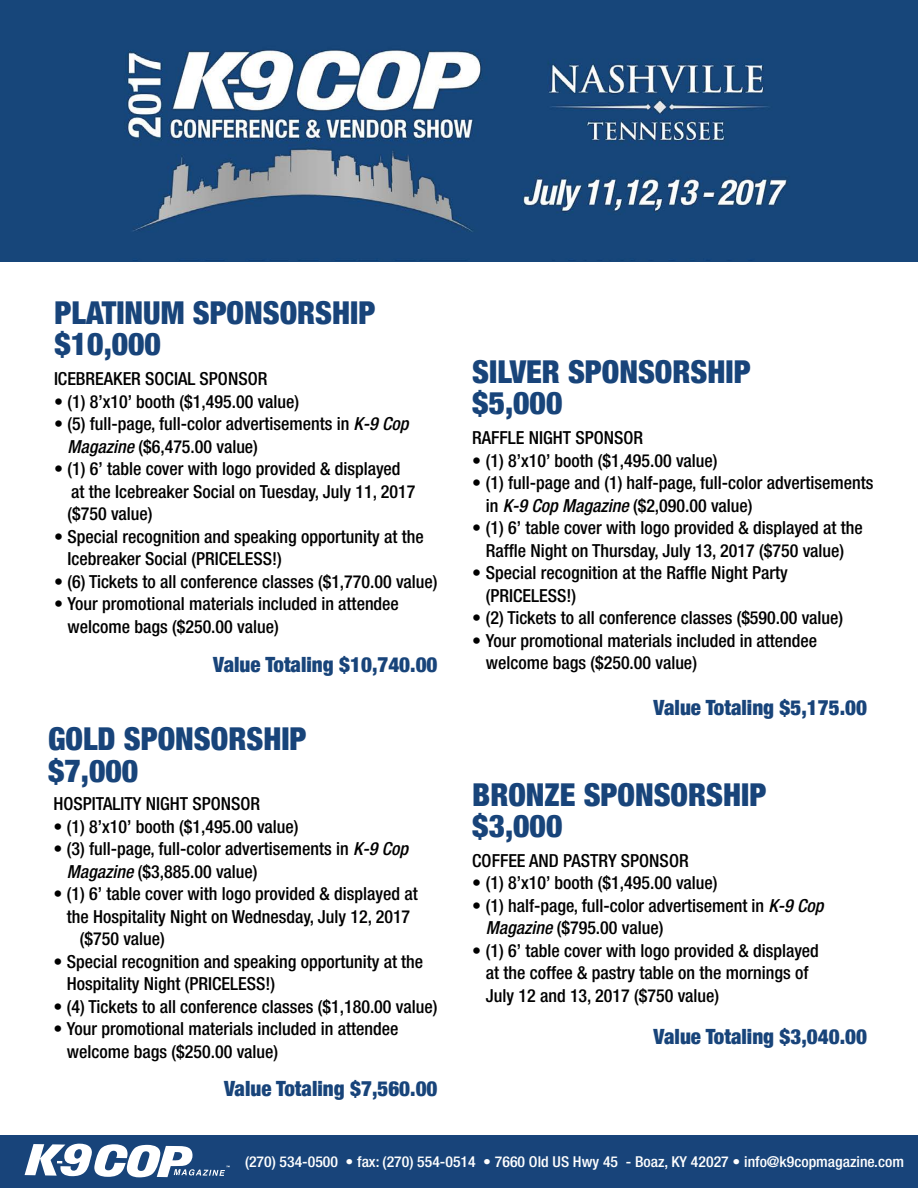
<style>
.page{position:relative;width:918px;height:1188px;background:#fff}
.page>*{position:absolute;margin:0;border:0;box-sizing:border-box;transform-origin:0 0}
.t1{font:900 condensed 31.5px/31.5px "Helvetica Neue";color:#18447a}
.t2{font:900 condensed 21px "Helvetica Neue";color:#18447a}
.t3{font:500 condensed 18px/22.5px "Helvetica Neue LT Std";color:#000}
.t4{font:500 condensed 15px "Helvetica Neue LT Std";color:#fff;scale:1.05 1}
.s1{font-style:italic}
</style>
<div class="page">
<div style="left:0;top:1135px;width:918px;height:53px;background:#18447a"></div>
<svg style="left:25px;top:1143px;width:205px;height:34px"></svg>
<div style="left:0;top:0;width:918px;height:261px;background:#17467a"></div>
<img style="left:124px;top:49px;width:664px;height:183px">
<h1 class="t1" style="left:55px;top:295px;width:322px">PLATINUM SPONSORSHIP $10,000</h1>
<p class="t3" style="left:54px;top:368px;width:215px">ICEBREAKER SOCIAL SPONSOR</p>
<p class="t3" style="left:54px;top:390px;width:247px">• (1) 8’x10’ booth ($1,495.00 value)</p>
<p class="t3" style="left:68px;top:413px;width:343px;text-indent:-14px">• (5) full-page, full-color advertisements in <span class="s1">K-9 Cop<br>Magazine</span> ($6,475.00 value)</p>
<p class="t3" style="left:68px;top:458px;width:349px;text-indent:-14px">• (1) 6’ table cover with logo provided &amp; displayed at the Icebreaker Social on Tuesday, July 11, 2017 ($750 value)</p>
<p class="t3" style="left:68px;top:525px;width:358px;text-indent:-14px">• Special recognition and speaking opportunity at the<br>Icebreaker Social (PRICELESS!)</p>
<p class="t3" style="left:54px;top:570px;width:385px">• (6) Tickets to all conference classes ($1,770.00 value)</p>
<p class="t3" style="left:68px;top:593px;width:333px;text-indent:-14px">• Your promotional materials included in attendee welcome bags ($250.00 value)</p>
<p class="t2" style="left:213px;top:647px;width:226px">Value Totaling $10,740.00</p>
<h1 class="t1" style="left:48px;top:722px;width:260px">GOLD SPONSORSHIP $7,000</h1>
<p class="t3" style="left:53px;top:793px;width:208px">HOSPITALITY NIGHT SPONSOR</p>
<p class="t3" style="left:53px;top:815px;width:247px">• (1) 8’x10’ booth ($1,495.00 value)</p>
<p class="t3" style="left:67px;top:838px;width:343px;text-indent:-14px">• (3) full-page, full-color advertisements in <span class="s1">K-9 Cop<br>Magazine</span> ($3,885.00 value)</p>
<p class="t3" style="left:53px;top:883px;width:366px">• (1) 6’ table cover with logo provided &amp; displayed at</p>
<p class="t3" style="left:67px;top:905px;width:345px">the Hospitality Night on Wednesday, July 12, 2017</p>
<p class="t3" style="left:80px;top:928px;width:86px">($750 value)</p>
<p class="t3" style="left:67px;top:950px;width:358px;text-indent:-14px">• Special recognition and speaking opportunity at the<br>Hospitality Night (PRICELESS!)</p>
<p class="t3" style="left:53px;top:995px;width:385px">• (4) Tickets to all conference classes ($1,180.00 value)</p>
<p class="t3" style="left:67px;top:1018px;width:333px;text-indent:-14px">• Your promotional materials included in attendee welcome bags ($250.00 value)</p>
<p class="t2" style="left:224px;top:1071px;width:215px">Value Totaling $7,560.00</p>
<h1 class="t1" style="left:472px;top:354px;width:280px">SILVER SPONSORSHIP $5,000</h1>
<p class="t3" style="left:472px;top:426px;width:172px">RAFFLE NIGHT SPONSOR</p>
<p class="t3" style="left:472px;top:449px;width:247px">• (1) 8’x10’ booth ($1,495.00 value)</p>
<p class="t3" style="left:486px;top:471px;width:389px;text-indent:-14px">• (1) full-page and (1) half-page, full-color advertisements in <span class="s1">K-9 Cop Magazine</span> ($2,090.00 value)</p>
<p class="t3" style="left:472px;top:516px;width:392px;text-align:center">• (1) 6’ table cover with logo provided &amp; displayed at the<br>Raffle Night on Thursday, July 13, 2017 ($750 value)</p>
<p class="t3" style="left:486px;top:561px;width:304px;text-indent:-13px">• Special recognition at the Raffle Night Party (PRICELESS!)</p>
<p class="t3" style="left:472px;top:606px;width:372px">• (2) Tickets to all conference classes ($590.00 value)</p>
<p class="t3" style="left:486px;top:629px;width:333px;text-indent:-14px">• Your promotional materials included in attendee welcome bags ($250.00 value)</p>
<p class="t2" style="left:654px;top:690px;width:215px">Value Totaling $5,175.00</p>
<h1 class="t1" style="left:472px;top:777px;width:296px">BRONZE SPONSORSHIP $3,000</h1>
<p class="t3" style="left:472px;top:849px;width:218px">COFFEE AND PASTRY SPONSOR</p>
<p class="t3" style="left:472px;top:872px;width:247px">• (1) 8’x10’ booth ($1,495.00 value)</p>
<p class="t3" style="left:486px;top:894px;width:339px;text-indent:-14px">• (1) half-page, full-color advertisement in <span class="s1">K-9 Cop<br>Magazine</span> ($795.00 value)</p>
<p class="t3" style="left:486px;top:939px;width:335px;text-indent:-14px">• (1) 6’ table cover with logo provided &amp; displayed at the coffee &amp; pastry table on the mornings of<br>July 12 and 13, 2017 ($750 value)</p>
<p class="t2" style="left:654px;top:1019px;width:215px">Value Totaling $3,040.00</p>
<p class="t4" style="left:245px;top:1153px;width:629px">(270) 534-0500 • fax: (270) 554-0514 • 7660 Old US Hwy 45 - Boaz, KY 42027 • info@k9copmagazine.com</p>
</div>
